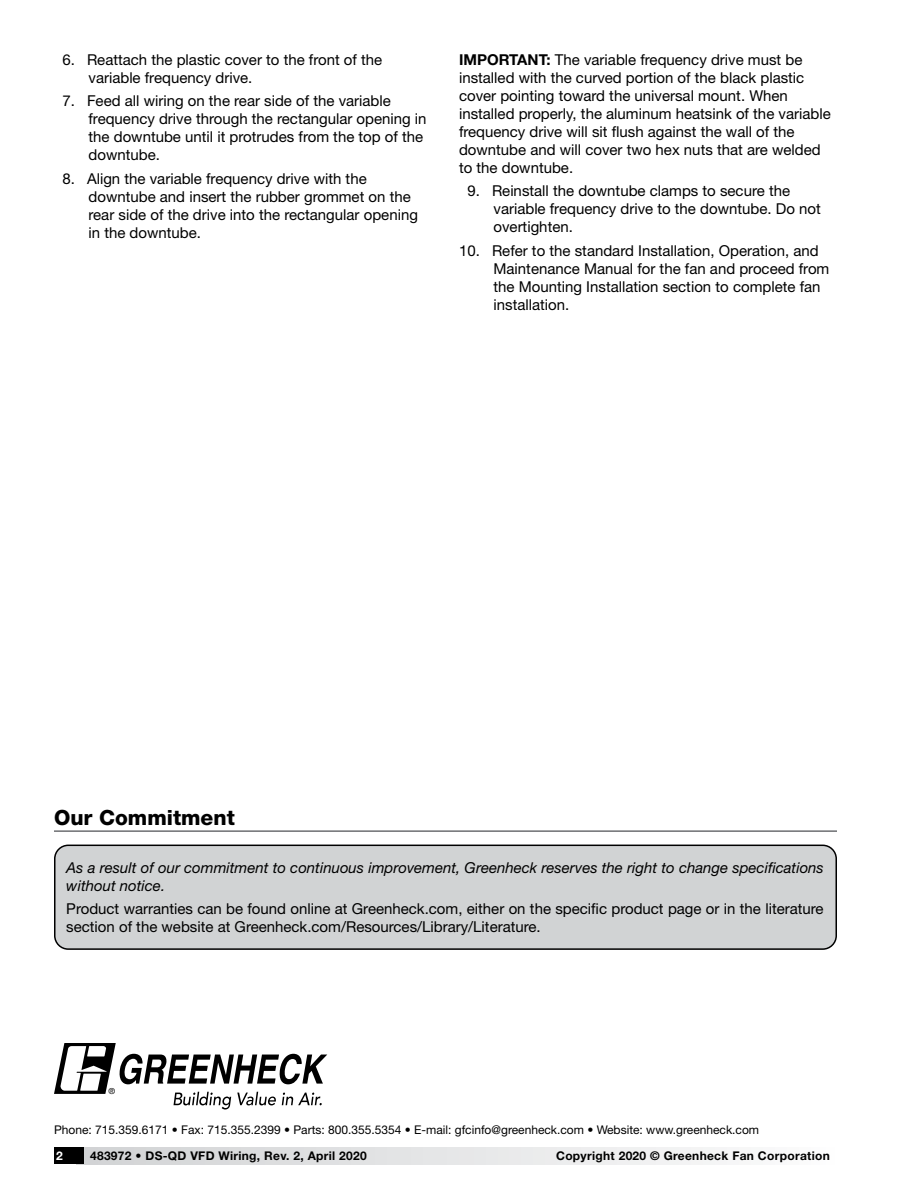
<style>
.page{position:relative;width:918px;height:1188px;background:#fff}
.page>*{position:absolute;margin:0;border:0;box-sizing:border-box;transform-origin:0 0}
.t1{font:800 21px "Helvetica Neue LT Std";color:#000}
.t2{font:15px/18px "Helvetica Neue LT Std";color:#000}
.t3{font:italic 15px/18px "Helvetica Neue LT Std";color:#000}
.t4{font:12px "Helvetica Neue LT Std";color:#000}
.t5{font:700 12px "Helvetica Neue LT Std";letter-spacing:.025em;color:#000}
.t6{font:700 12px "Helvetica Neue LT Std";color:#fff}
.t7{font:8.25px "Helvetica";color:#000}
.s1{font-weight:700}
</style>
<div class="page">
<div style="left:77px;top:1148px;width:760px;height:16px;background:linear-gradient(to right,#d1d2d4,#fcfcfc)"></div>
<div style="left:54px;top:1148px;width:30px;height:16px;background:#000"></div>
<div style="left:55px;top:845px;width:781px;height:104px;background:#d1d3d4;border-radius:13px"></div>
<div style="left:54px;top:845px;width:783px;height:105px;border:2px solid #000;border-radius:13px"></div>
<svg style="left:54px;top:1043px;width:273px;height:67px"></svg>
<hr style="left:54px;top:830px;width:783px;height:2px;background:#6d6e71">
<p class="t2" style="left:89px;top:50px;width:295px;text-indent:-26px">6. Reattach the plastic cover to the front of the variable frequency drive.</p>
<p class="t2" style="left:89px;top:92px;width:340px;text-indent:-26px">7. Feed all wiring on the rear side of the variable frequency drive through the rectangular opening in the downtube until it protrudes from the top of the downtube.</p>
<p class="t2" style="left:89px;top:169px;width:331px;text-indent:-26px">8. Align the variable frequency drive with the downtube and insert the rubber grommet on the rear side of the drive into the rectangular opening in the downtube.</p>
<p class="t2" style="left:459px;top:50px;width:373px"><span class="s1">IMPORTANT:</span> The variable frequency drive must be installed with the curved portion of the black plastic cover pointing toward the universal mount. When installed properly, the aluminum heatsink of the variable frequency drive will sit flush against the wall of the downtube and will cover two hex nuts that are welded to the downtube.</p>
<p class="t2" style="left:494px;top:182px;width:329px;text-indent:-26px">9. Reinstall the downtube clamps to secure the variable frequency drive to the downtube. Do not overtighten.</p>
<p class="t2" style="left:494px;top:241px;width:337px;text-indent:-34px">10. Refer to the standard Installation, Operation, and Maintenance Manual for the fan and proceed from the Mounting Installation section to complete fan installation.</p>
<h1 class="t1" style="left:54px;top:805px;width:182px">Our Commitment</h1>
<p class="t3" style="left:66px;top:858px;width:759px">As a result of our commitment to continuous improvement, Greenheck reserves the right to change specifications without notice.</p>
<p class="t2" style="left:66px;top:900px;width:759px">Product warranties can be found online at Greenheck.com, either on the specific product page or in the literature section of the website at Greenheck.com/Resources/Library/Literature.</p>
<p class="t7" style="left:109px;top:1086px;width:8px">®</p>
<p class="t4" style="left:54px;top:1123px;width:707px">Phone: 715.359.6171 • Fax: 715.355.2399 • Parts: 800.355.5354 • E-mail: gfcinfo@greenheck.com • Website: www.greenheck.com</p>
<p class="t6" style="left:56px;top:1148px;width:8px">2</p>
<p class="t5" style="left:90px;top:1148px;width:278px">483972 • DS-QD VFD Wiring, Rev. 2, April 2020</p>
<p class="t5" style="left:556px;top:1148px;width:275px">Copyright 2020 © Greenheck Fan Corporation</p>
</div>
